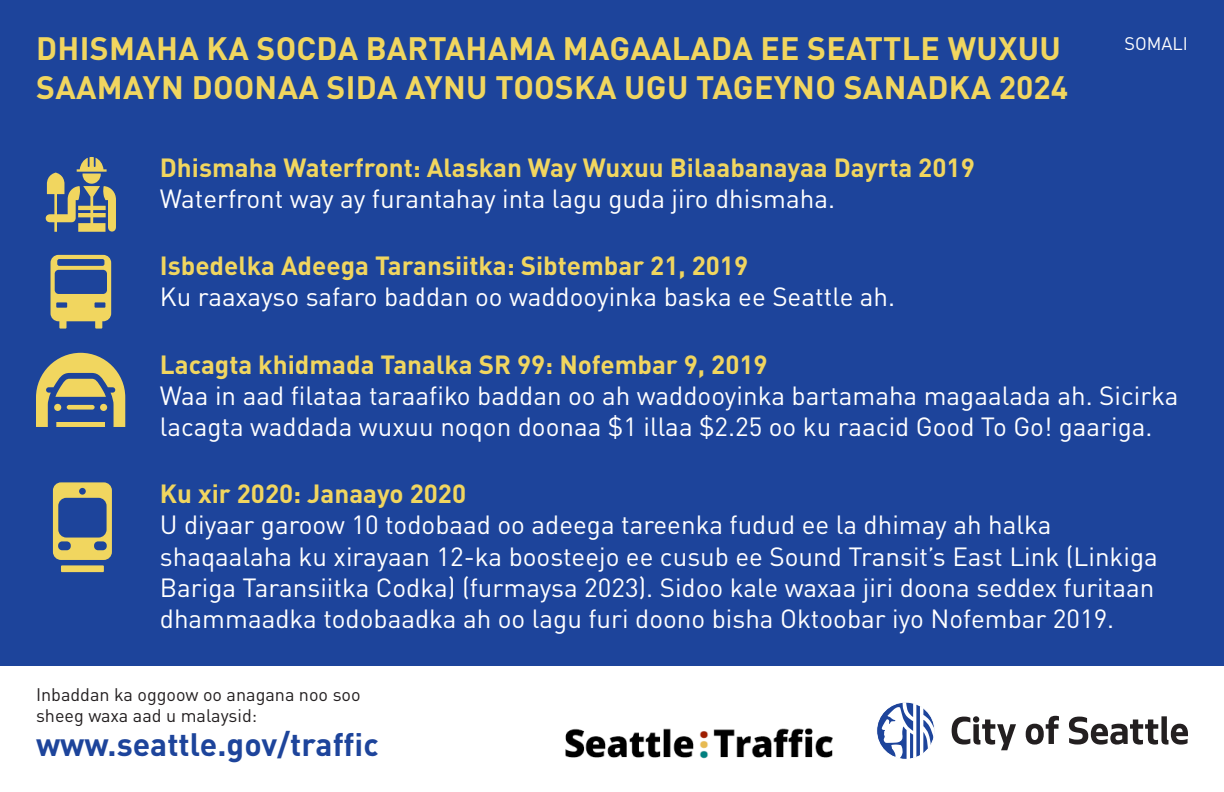
<style>
.page{position:relative;width:1224px;height:792px;background:#fff}
.page>*{position:absolute;margin:0;border:0;box-sizing:border-box;transform-origin:0 0}
.t1{font:700 32px/38.4px "DIN Pro";letter-spacing:.01em;color:#f1d65f}
.t2{font:700 32px "DIN Pro";color:#1d449b}
.t3{font:26px/31.2px "DIN Pro";color:#fff}
.t4{font:700 26px/31.2px "DIN Pro";color:#f1d65f}
.t5{font:18px/21.6px "DIN Pro";color:#231f20}
.t6{font:18px "DIN Pro";color:#fff}
.s1{font-weight:400;color:#fff}
.s2{font-weight:700;color:#f1d65f}
</style>
<div class="page">
<div style="left:0;top:0;width:1224px;height:665px;background:#1d449b"></div>
<img style="left:565px;top:728px;width:268px;height:31px">
<svg style="left:952px;top:716px;width:64px;height:34px"></svg>
<svg style="left:1026px;top:716px;width:33px;height:29px"></svg>
<svg style="left:1069px;top:716px;width:119px;height:29px"></svg>
<svg style="left:877px;top:702px;width:58px;height:57px"></svg>
<svg style="left:882px;top:704px;width:52px;height:55px"></svg>
<div style="left:876px;top:702px;width:59px;height:57px;border:1px solid #fff;border-radius:50%"></div>
<svg style="left:51px;top:255px;width:60px;height:74px"></svg>
<svg style="left:45px;top:157px;width:71px;height:75px"></svg>
<div style="left:53px;top:482px;width:59px;height:78px;background:#f1d65f;border-radius:8px"></div>
<div style="left:79px;top:488px;width:7px;height:7px;background:#1d449b;border-radius:50%"></div>
<div style="left:58px;top:498px;width:49px;height:40px;background:#1d449b;border-radius:8px"></div>
<div style="left:61px;top:565px;width:43px;height:7px;background:#f1d65f"></div>
<div style="left:58px;top:541px;width:13px;height:9px;background:#1d449b;border-radius:4px"></div>
<div style="left:94px;top:541px;width:13px;height:9px;background:#1d449b;border-radius:4px"></div>
<svg style="left:36px;top:353px;width:89px;height:74px"></svg>
<p class="t1" style="left:36px;top:26px;width:1034px">DHISMAHA KA SOCDA BARTAHAMA MAGAALADA EE SEATTLE WUXUU<br>SAAMAYN DOONAA SIDA AYNU TOOSKA UGU TAGEYNO SANADKA 2024</p>
<p class="t4" style="left:160px;top:149px;width:816px">Dhismaha Waterfront: Alaskan Way Wuxuu Bilaabanayaa Dayrta 2019<br><span class="s1">Waterfront way ay furantahay inta lagu guda jiro dhismaha.</span></p>
<p class="t3" style="left:160px;top:248px;width:737px"><span class="s2">Isbedelka Adeega Taransiitka: Sibtembar 21, 2019<br></span>Ku raaxayso safaro baddan oo waddooyinka baska ee Seattle ah.</p>
<p class="t6" style="left:1125px;top:29px;width:65px">SOMALI</p>
<p class="t3" style="left:160px;top:346px;width:1020px"><span class="s2">Lacagta khidmada Tanalka SR 99: Nofembar 9, 2019<br></span>Waa in aad filataa taraafiko baddan oo ah waddooyinka bartamaha magaalada ah. Sicirka lacagta waddada wuxuu noqon doonaa $1 illaa $2.25 oo ku raacid Good To Go! gaariga.</p>
<p class="t3" style="left:160px;top:476px;width:1000px"><span class="s2">Ku xir 2020: Janaayo 2020<br></span>U diyaar garoow 10 todobaad oo adeega tareenka fudud ee la dhimay ah halka shaqaalaha ku xirayaan 12-ka boosteejo ee cusub ee Sound Transit’s East Link (Linkiga Bariga Taransiitka Codka) (furmaysa 2023). Sidoo kale waxaa jiri doona seddex furitaan dhammaadka todobaadka ah oo lagu furi doono bisha Oktoobar iyo Nofembar 2019.</p>
<p class="t5" style="left:36px;top:682px;width:326px">Inbaddan ka oggoow oo anagana noo soo sheeg waxa aad u malaysid:</p>
<p class="t2" style="left:36px;top:718px;width:344px">www.seattle.gov/traffic</p>
</div>
